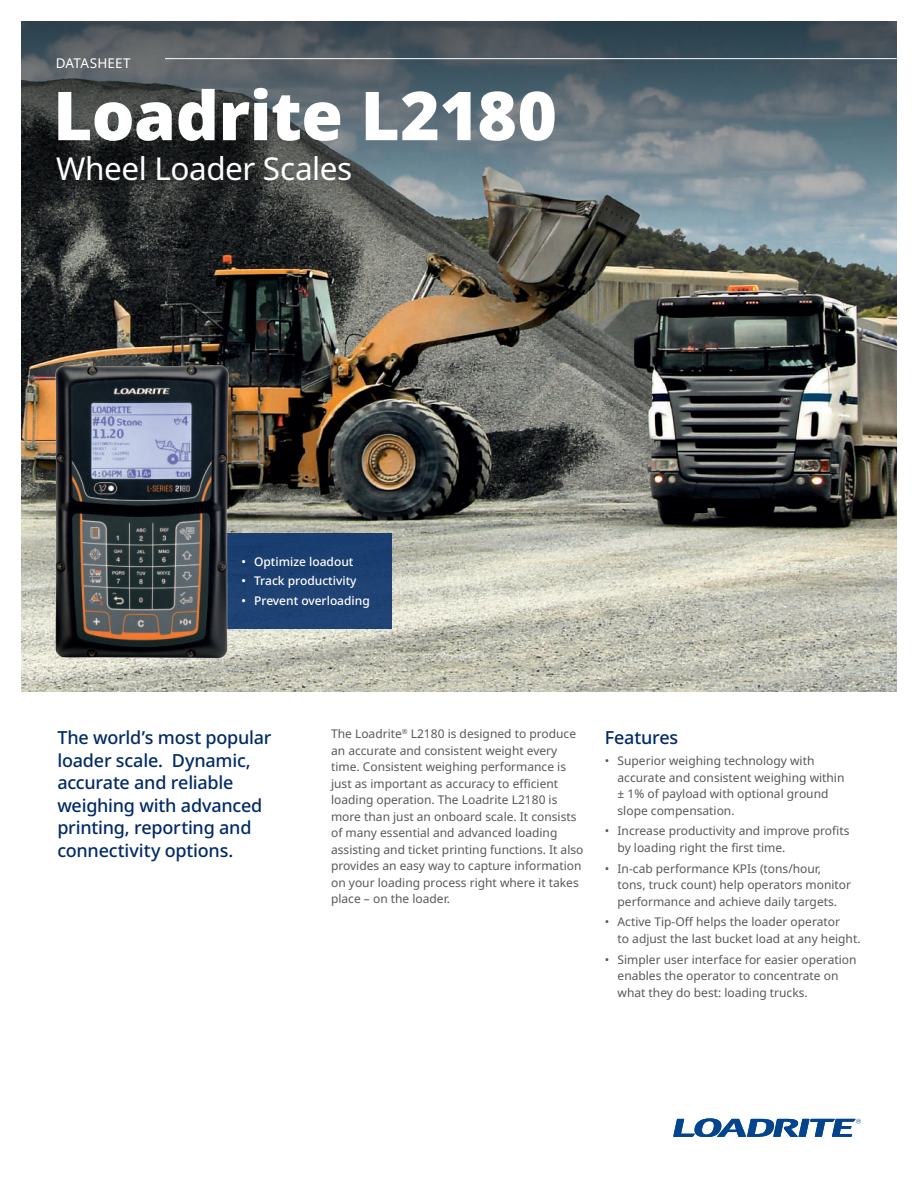
<style>
.page{position:relative;width:918px;height:1188px;background:#fff}
.page>*{position:absolute;margin:0;border:0;box-sizing:border-box;transform-origin:0 0}
.t1{font:900 67.5px "Noto Sans";letter-spacing:-.01em;color:#fff}
.t2{font:31.5px "Noto Sans";letter-spacing:-.01em;color:#fff}
.t3{font:500 18px/22.5px "Noto Sans";letter-spacing:-.015em;color:#002a66}
.t4{font:13.5px "Noto Sans";letter-spacing:.01em;color:#fff}
.t5{font:12px/16.5px "Noto Sans";color:#57585a}
.t6{font:500 12px "Noto Sans";color:#fff}
</style>
<div class="page">
<img style="left:21px;top:330px;width:876px;height:361px">
<img style="left:21px;top:21px;width:876px;height:309px">
<div style="left:208px;top:534px;width:184px;height:95px;background:#1d4172"></div>
<hr style="left:165px;top:58px;width:732px;height:1px;background:#fff">
<svg style="left:673px;top:1118px;width:188px;height:19px"></svg>
<img style="left:31px;top:341px;width:223px;height:342px">
<img style="left:90px;top:398px;width:104px;height:83px">
<p class="t4" style="left:56px;top:55px;width:74px">datasheet</p>
<h1 class="t1" style="left:53px;top:77px;width:505px">Loadrite L2180</h1>
<h2 class="t2" style="left:56px;top:151px;width:298px">Wheel Loader Scales</h2>
<p class="t6" style="left:241px;top:554px;width:114px">• Optimize loadout</p>
<p class="t6" style="left:241px;top:574px;width:117px">• Track productivity</p>
<p class="t6" style="left:241px;top:593px;width:130px">• Prevent overloading</p>
<h3 class="t3" style="left:57px;top:727px;width:216px">The world’s most popular loader scale. Dynamic, accurate and reliable weighing with advanced printing, reporting and connectivity options.</h3>
<p class="t5" style="left:331px;top:726px;width:254px">The Loadrite<sup>®</sup> L2180 is designed to produce an accurate and consistent weight every time. Consistent weighing performance is just as important as accuracy to efficient loading operation. The Loadrite L2180 is more than just an onboard scale. It consists of many essential and advanced loading assisting and ticket printing functions. It also provides an easy way to capture information on your loading process right where it takes place – on the loader.</p>
<h3 class="t3" style="left:605px;top:727px;width:75px">Features</h3>
<p class="t5" style="left:618px;top:753px;width:228px;text-indent:-13px">• Superior weighing technology with accurate and consistent weighing within ± 1% of payload with optional ground slope compensation.</p>
<p class="t5" style="left:618px;top:823px;width:233px;text-indent:-13px">• Increase productivity and improve profits by loading right the first time.</p>
<p class="t5" style="left:618px;top:860px;width:235px;text-indent:-13px">• In-cab performance KPIs (tons/hour, tons, truck count) help operators monitor performance and achieve daily targets.</p>
<p class="t5" style="left:618px;top:914px;width:244px;text-indent:-13px">• Active Tip-Off helps the loader operator<br>to adjust the last bucket load at any height.</p>
<p class="t5" style="left:618px;top:951px;width:240px;text-indent:-13px">• Simpler user interface for easier operation enables the operator to concentrate on what they do best: loading trucks.</p>
</div>
